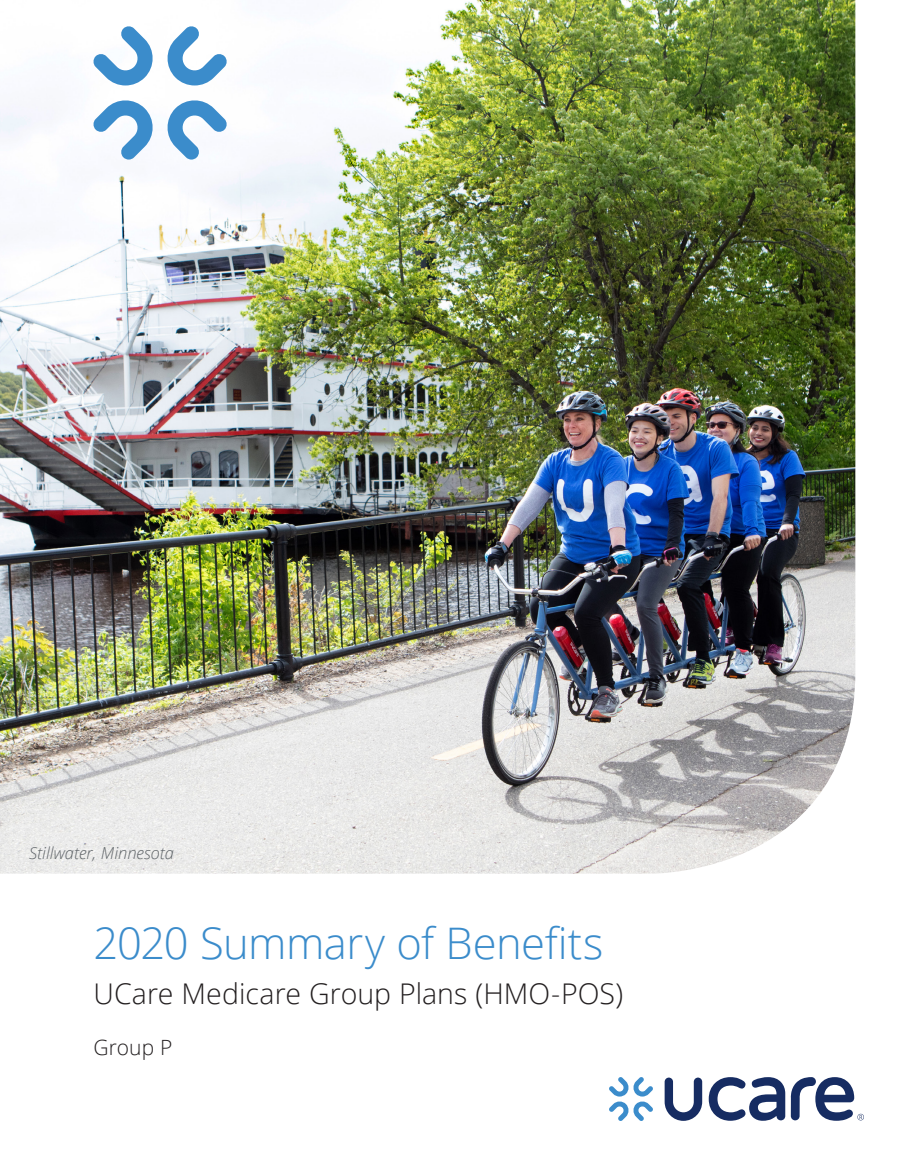
<style>
.page{position:relative;width:918px;height:1175px;background:#fff}
.page>*{position:absolute;margin:0;border:0;box-sizing:border-box;transform-origin:0 0}
.t1{font:300 43.5px "Open Sans";letter-spacing:-.015em;color:#3b8ccb}
.t2{font:300 28.5px "Open Sans";color:#231f20}
.t3{font:300 21px "Open Sans";letter-spacing:.005em;color:#231f20}
._03_Bullets{font:italic 300 16.5px "Open Sans";color:#5e6367}
</style>
<div class="page">
<img style="left:0;top:0;width:855px;height:873px">
<svg style="left:165px;top:26px;width:62px;height:59px"></svg>
<svg style="left:93px;top:98px;width:62px;height:62px"></svg>
<svg style="left:93px;top:26px;width:62px;height:59px"></svg>
<svg style="left:165px;top:98px;width:62px;height:62px"></svg>
<svg style="left:609px;top:1077px;width:44px;height:43px"></svg>
<svg style="left:709px;top:1077px;width:76px;height:43px"></svg>
<svg style="left:665px;top:1077px;width:37px;height:43px"></svg>
<svg style="left:791px;top:1077px;width:73px;height:43px"></svg>
<p class="_03_Bullets" style="left:29px;top:841px;width:146px">Stillwater, Minnesota</p>
<p class="t1" style="left:93px;top:913px;width:512px">2020 Summary of Benefits</p>
<p class="t2" style="left:93px;top:973px;width:531px">UCare Medicare Group Plans (HMO-POS)</p>
<p class="t3" style="left:93px;top:1033px;width:80px">Group P</p>
</div>
